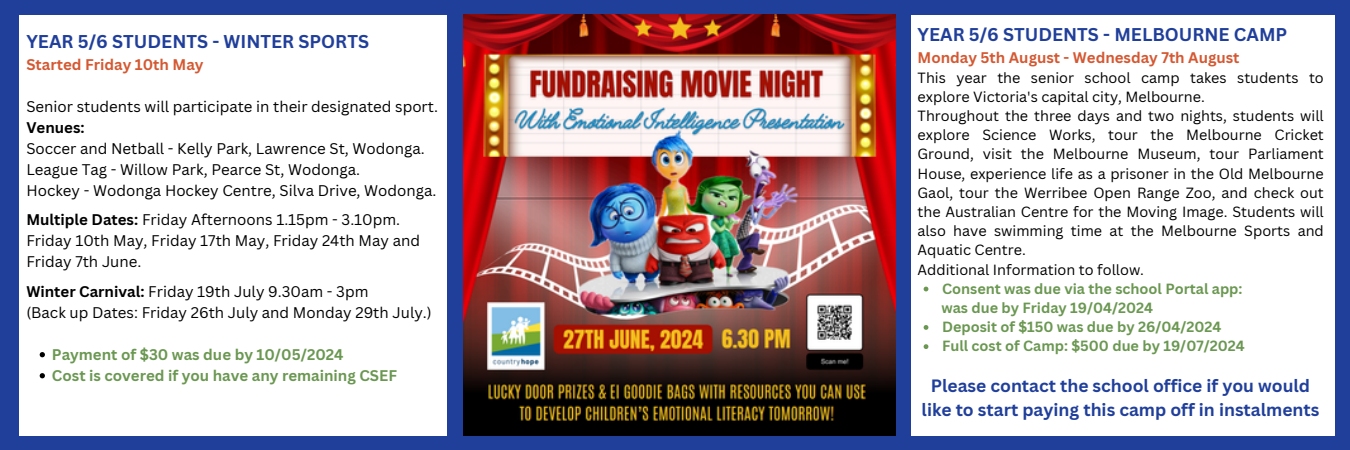
<style>
.page{position:relative;width:1350px;height:450px;background:#203f9b}
.page>*{position:absolute;margin:0;border:0;box-sizing:border-box;transform-origin:0 0}
.t1{font:700 18px "Canva Sans";color:#203f9b}
.t2{font:700 17.4px/24px "Canva Sans";color:#203f9b;text-align:center}
.t3{font:15px/21px "Canva Sans";color:#000}
.t4{font:700 15px "Canva Sans";color:#6a9751}
.t5{font:700 15px "Canva Sans";color:#d45832}
.t6{font:700 15px "Canva Sans";color:#000}
.t7{font:14.4px/19.2px "Canva Sans";color:#000}
.t8{font:700 14.4px "Canva Sans";color:#6a9751}
.s1{font-weight:700}
</style>
<div class="page">
<div style="left:20px;top:15px;width:427px;height:420px;background:#fff"></div>
<div style="left:911px;top:15px;width:424px;height:420px;background:#fff"></div>
<img style="left:463px;top:15px;width:432px;height:420px">
<svg style="left:40px;top:352px;width:5px;height:5px"></svg>
<svg style="left:40px;top:373px;width:5px;height:5px"></svg>
<svg style="left:924px;top:287px;width:4px;height:4px"></svg>
<svg style="left:924px;top:325px;width:4px;height:5px"></svg>
<svg style="left:924px;top:344px;width:4px;height:5px"></svg>
<p class="t1" style="left:26px;top:28px;width:344px">YEAR 5/6 STUDENTS - WINTER SPORTS</p>
<p class="t5" style="left:26px;top:54px;width:179px">Started Friday 10th May</p>
<p class="t3" style="left:26px;top:95px;width:413px">Senior students will participate in their designated sport.</p>
<p class="t6" style="left:26px;top:117px;width:60px">Venues:</p>
<p class="t3" style="left:26px;top:138px;width:400px">Soccer and Netball - Kelly Park, Lawrence St, Wodonga.<br>League Tag - Willow Park, Pearce St, Wodonga.</p>
<p class="t3" style="left:26px;top:180px;width:412px">Hockey - Wodonga Hockey Centre, Silva Drive, Wodonga.</p>
<p class="t3" style="left:26px;top:209px;width:395px"><span class="s1">Multiple Dates:</span> Friday Afternoons 1.15pm - 3.10pm.<br>Friday 10th May, Friday 17th May, Friday 24th May and<br>Friday 7th June.</p>
<p class="t3" style="left:26px;top:280px;width:344px"><span class="s1">Winter Carnival:</span> Friday 19th July 9.30am - 3pm</p>
<p class="t3" style="left:26px;top:301px;width:407px">(Back up Dates: Friday 26th July and Monday 29th July.)</p>
<p class="t4" style="left:52px;top:344px;width:293px">Payment of $30 was due by 10/05/2024</p>
<p class="t4" style="left:52px;top:365px;width:347px">Cost is covered if you have any remaining CSEF</p>
<p class="t1" style="left:918px;top:21px;width:371px">YEAR 5/6 STUDENTS - MELBOURNE CAMP</p>
<p class="t5" style="left:918px;top:47px;width:323px">Monday 5th August - Wednesday 7th August</p>
<p class="t7" style="left:918px;top:67px;width:408px">This year the senior school camp takes students to explore Victoria's capital city, Melbourne.</p>
<p class="t7" style="left:918px;top:106px;width:408px;text-align:justify">Throughout the three days and two nights, students will explore Science Works, tour the Melbourne Cricket Ground, visit the Melbourne Museum, tour Parliament House, experience life as a prisoner in the Old Melbourne Gaol, tour the Werribee Open Range Zoo, and check out the Australian Centre for the Moving Image. Students will also have swimming time at the Melbourne Sports and Aquatic Centre.</p>
<p class="t7" style="left:918px;top:259px;width:228px">Additional Information to follow.</p>
<p class="t8" style="left:942px;top:278px;width:302px">Consent was due via the school Portal app:</p>
<h2 class="t8" style="left:941px;top:298px;width:213px">was due by Friday 19/04/2024</h2>
<p class="t8" style="left:942px;top:317px;width:281px">Deposit of $150 was due by 26/04/2024</p>
<p class="t8" style="left:942px;top:336px;width:304px">Full cost of Camp: $500 due by 19/07/2024</p>
<h1 class="t2" style="left:922px;top:373px;width:399px">Please contact the school office if you would like to start paying this camp off in instalments</h1>
</div>
